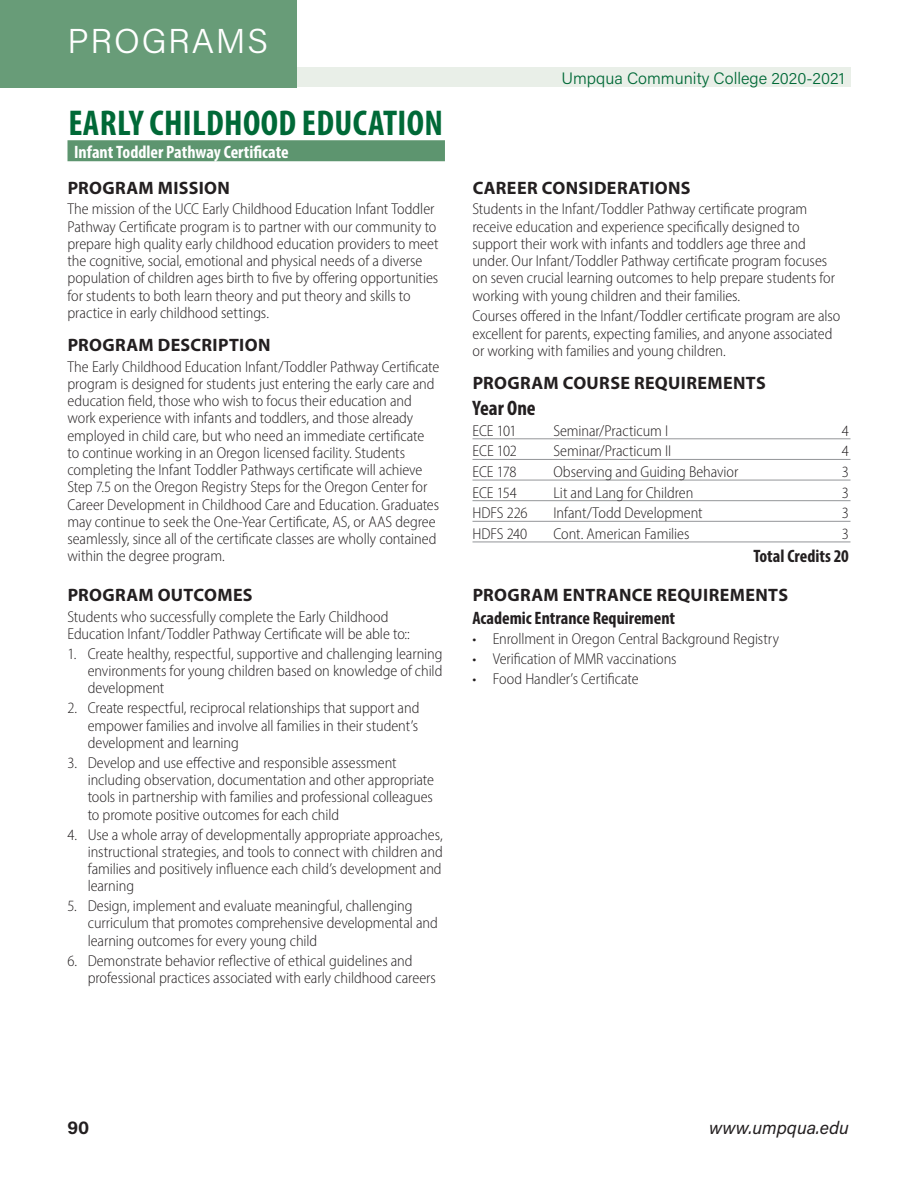
<style>
.page{position:relative;width:918px;height:1188px;background:#fff}
.page>*{position:absolute;margin:0;border:0;box-sizing:border-box;transform-origin:0 0}
.t1{font:700 condensed 36px "Myriad Pro";letter-spacing:.01em;color:#006937}
.t2{font:300 34.5px "Acumin Pro";letter-spacing:.05em;color:#fff}
.t3{font:700 condensed 21px "Myriad Pro";color:#231f20}
.t4{font:700 18px "Myriad Pro";letter-spacing:.02em;color:#231f20}
.t5{font:700 condensed 18px "Myriad Pro";color:#231f20}
.t6{font:700 condensed 18px "Myriad Pro";color:#fff}
.t7{font:italic 18px "Acumin Pro";color:#231f20}
.t8{font:700 18px "Acumin Pro";color:#231f20}
.t9{font:300 16.5px "Acumin Pro";color:#006937}
.t10{font:300 semi-condensed 15.75px/17.2px "Myriad Pro";letter-spacing:-.005em;color:#231f20}
</style>
<div class="page">
<div style="left:68px;top:68px;width:783px;height:19px;background:#e9efe8"></div>
<div style="left:0;top:0;width:297px;height:87px;background:#689c78"></div>
<div style="left:68px;top:140px;width:377px;height:21px;background:#5d956f"></div>
<hr style="left:473px;top:438px;width:378px;height:1px;background:#939598">
<hr style="left:473px;top:459px;width:378px;height:1px;background:#939598">
<hr style="left:473px;top:480px;width:378px;height:1px;background:#939598">
<hr style="left:473px;top:500px;width:378px;height:1px;background:#939598">
<hr style="left:473px;top:521px;width:378px;height:1px;background:#939598">
<hr style="left:473px;top:542px;width:378px;height:1px;background:#939598">
<h2 class="t2" style="left:68px;top:21px;width:202px">PROGRAMS</h2>
<h1 class="t1" style="left:68px;top:109px;width:376px">EARLY CHILDHOOD EDUCATION</h1>
<p class="t6" style="left:74px;top:145px;width:216px">Infant Toddler Pathway Certificate</p>
<p class="t4" style="left:68px;top:182px;width:164px">PROGRAM MISSION</p>
<p class="t10" style="left:68px;top:202px;width:373px">The mission of the UCC Early Childhood Education Infant Toddler Pathway Certificate program is to partner with our community to prepare high quality early childhood education providers to meet the cognitive, social, emotional and physical needs of a diverse population of children ages birth to five by offering opportunities for students to both learn theory and put theory and skills to practice in early childhood settings.</p>
<p class="t4" style="left:68px;top:339px;width:204px">PROGRAM DESCRIPTION</p>
<p class="t10" style="left:68px;top:359px;width:373px">The Early Childhood Education Infant/Toddler Pathway Certificate program is designed for students just entering the early care and education field, those who wish to focus their education and work experience with infants and toddlers, and those already employed in child care, but who need an immediate certificate to continue working in an Oregon licensed facility. Students completing the Infant Toddler Pathways certificate will achieve Step 7.5 on the Oregon Registry Steps for the Oregon Center for Career Development in Childhood Care and Education. Graduates may continue to seek the One-Year Certificate, AS, or AAS degree seamlessly, since all of the certificate classes are wholly contained within the degree program.</p>
<p class="t4" style="left:68px;top:589px;width:186px">PROGRAM OUTCOMES</p>
<p class="t10" style="left:68px;top:609px;width:344px">Students who successfully complete the Early Childhood<br>Education Infant/Toddler Pathway Certificate will be able to::</p>
<p class="t10" style="left:88px;top:646px;width:356px;text-align:justify;text-indent:-20px">1. Create healthy, respectful, supportive and challenging learning environments for young children based on knowledge of child development</p>
<p class="t10" style="left:88px;top:701px;width:333px;text-align:justify;text-indent:-20px">2. Create respectful, reciprocal relationships that support and empower families and involve all families in their student’s development and learning</p>
<p class="t10" style="left:88px;top:755px;width:348px;text-indent:-20px">3. Develop and use effective and responsible assessment including observation, documentation and other appropriate tools in partnership with families and professional colleagues to promote positive outcomes for each child</p>
<p class="t10" style="left:88px;top:827px;width:357px;text-align:justify;text-indent:-20px">4. Use a whole array of developmentally appropriate approaches, instructional strategies, and tools to connect with children and families and positively influence each child’s development and learning</p>
<p class="t10" style="left:88px;top:898px;width:352px;text-indent:-20px">5. Design, implement and evaluate meaningful, challenging curriculum that promotes comprehensive developmental and learning outcomes for every young child</p>
<p class="t10" style="left:88px;top:953px;width:350px;text-indent:-20px">6. Demonstrate behavior reflective of ethical guidelines and professional practices associated with early childhood careers</p>
<p class="t9" style="left:561px;top:69px;width:285px">Umpqua Community College 2020-2021</p>
<p class="t4" style="left:473px;top:182px;width:220px">CAREER CONSIDERATIONS</p>
<p class="t10" style="left:473px;top:202px;width:364px">Students in the Infant/Toddler Pathway certificate program receive education and experience specifically designed to support their work with infants and toddlers age three and under. Our Infant/Toddler Pathway certificate program focuses on seven crucial learning outcomes to help prepare students for working with young children and their families.</p>
<p class="t10" style="left:473px;top:309px;width:369px">Courses offered in the Infant/Toddler certificate program are also excellent for parents, expecting families, and anyone associated or working with families and young children.</p>
<p class="t4" style="left:473px;top:377px;width:295px">PROGRAM COURSE REQUIREMENTS</p>
<h3 class="t3" style="left:473px;top:400px;width:65px">Year One</h3>
<p class="t10" style="left:473px;top:423px;width:46px">ECE 101</p>
<p class="t10" style="left:553px;top:423px;width:116px">Seminar/Practicum I</p>
<p class="t10" style="left:842px;top:423px;width:9px">4</p>
<p class="t10" style="left:473px;top:444px;width:46px">ECE 102</p>
<p class="t10" style="left:554px;top:444px;width:119px">Seminar/Practicum II</p>
<p class="t10" style="left:842px;top:444px;width:9px">4</p>
<p class="t10" style="left:473px;top:464px;width:45px">ECE 178</p>
<p class="t10" style="left:553px;top:464px;width:186px">Observing and Guiding Behavior</p>
<p class="t10" style="left:842px;top:464px;width:9px">3</p>
<p class="t10" style="left:473px;top:485px;width:46px">ECE 154</p>
<p class="t10" style="left:553px;top:485px;width:141px">Lit and Lang for Children</p>
<p class="t10" style="left:842px;top:485px;width:9px">3</p>
<p class="t10" style="left:473px;top:505px;width:57px">HDFS 226</p>
<p class="t10" style="left:554px;top:505px;width:151px">Infant/Todd Development</p>
<p class="t10" style="left:842px;top:505px;width:9px">3</p>
<p class="t10" style="left:473px;top:526px;width:56px">HDFS 240</p>
<p class="t10" style="left:554px;top:526px;width:137px">Cont. American Families</p>
<p class="t10" style="left:842px;top:526px;width:9px">3</p>
<p class="t5" style="left:753px;top:549px;width:97px">Total Credits 20</p>
<p class="t4" style="left:473px;top:589px;width:317px">PROGRAM ENTRANCE REQUIREMENTS</p>
<p class="t5" style="left:473px;top:611px;width:204px">Academic Entrance Requirement</p>
<p class="t10" style="left:473px;top:631px;width:308px">• Enrollment in Oregon Central Background Registry</p>
<p class="t10" style="left:473px;top:651px;width:206px">• Verification of MMR vaccinations</p>
<p class="t10" style="left:473px;top:671px;width:168px">• Food Handler’s Certificate</p>
<p class="t8" style="left:68px;top:1115px;width:23px">90</p>
<p class="t7" style="left:709px;top:1117px;width:141px">www.umpqua.edu</p>
</div>
